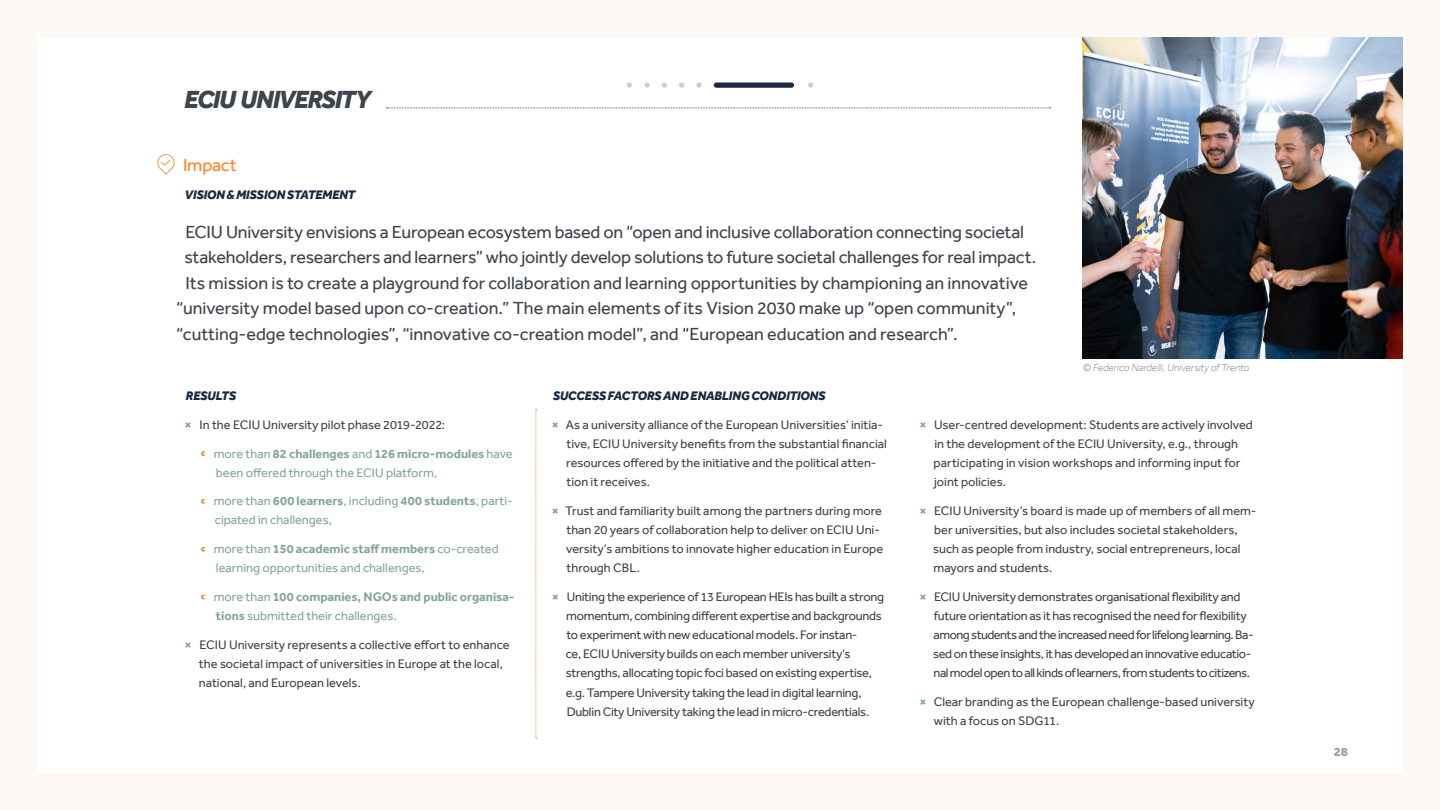
<style>
.page{position:relative;width:1440px;height:810px;background:#fff}
.page>*{position:absolute;margin:0;border:0;box-sizing:border-box;transform-origin:0 0}
.t1{font:italic 800 25.5px "Effra";letter-spacing:-.05em;color:#3d444c}
.t2{font:18px "Effra";letter-spacing:-.01em;color:#3d444c}
.t3{font:18px "Effra";letter-spacing:-.01em;color:#fe8326}
.t4{font:12.75px/19.1px "Effra";letter-spacing:-.01em;color:#3d444c}
.t5{font:12.75px/19.1px "Effra";letter-spacing:-.03em;color:#3d444c}
.t6{font:12.75px/19.1px "Effra";color:#84a59d}
.t7{font:700 12.75px/19.1px "Effra";color:#84a59d}
.t8{font:italic 800 12.75px "Effra";letter-spacing:-.02em;color:#192940}
.t9{font:800 12.75px "Effra";color:#9ea1a5}
.t10{font:italic 300 10.5px "Effra";color:#777c82}
.s1{font-weight:800;color:#84a59d}
.s2{font-weight:700}
.s3{font-weight:400}
</style>
<div class="page">
<img style="left:1083px;top:38px;width:320px;height:320px">
<div style="left:716px;top:82px;width:76px;height:6px;background:#192940"></div>
<svg style="left:387px;top:108px;width:664px;height:1px"></svg>
<svg style="left:201px;top:452px;width:4px;height:4px"></svg>
<svg style="left:201px;top:500px;width:4px;height:4px"></svg>
<svg style="left:201px;top:547px;width:4px;height:5px"></svg>
<svg style="left:201px;top:595px;width:4px;height:5px"></svg>
<svg style="left:536px;top:409px;width:1px;height:330px"></svg>
<svg style="left:157px;top:154px;width:18px;height:21px"></svg>
<div style="left:0;top:0;width:37px;height:810px;background:#fcf9f5"></div>
<div style="left:1403px;top:0;width:37px;height:810px;background:#fcf9f5"></div>
<div style="left:31px;top:0;width:1409px;height:37px;background:#fcf9f5"></div>
<div style="left:18px;top:773px;width:1422px;height:37px;background:#fcf9f5"></div>
<h1 class="t1" style="left:184px;top:84px;width:188px">ECIU UNIVERSITY</h1>
<h2 class="t3" style="left:183px;top:154px;width:55px">Impact</h2>
<p class="t8" style="left:185px;top:187px;width:172px">VISION &amp; MISSION STATEMENT</p>
<h2 class="t2" style="left:185px;top:221px;width:840px">ECIU University envisions a European ecosystem based on “open and inclusive collaboration connecting societal</h2>
<h2 class="t2" style="left:184px;top:246px;width:853px">stakeholders, researchers and learners” who jointly develop solutions to future societal challenges for real impact.</h2>
<h2 class="t2" style="left:185px;top:272px;width:844px">Its mission is to create a playground for collaboration and learning opportunities by championing an innovative</h2>
<h2 class="t2" style="left:176px;top:297px;width:842px">“university model based upon co-creation.” The main elements of its Vision 2030 make up “open community”,</h2>
<h2 class="t2" style="left:176px;top:323px;width:783px">“cutting-edge technologies”, “innovative co-creation model”, and “European education and research”.</h2>
<p class="t10" style="left:1083px;top:362px;width:168px">© Federico Nardelli, University of Trento</p>
<p class="t8" style="left:186px;top:388px;width:52px">RESULTS</p>
<p class="t4" style="left:185px;top:415px;width:262px"><span class="s1">×</span> In the ECIU University pilot phase 2019-2022:</p>
<p class="t6" style="left:214px;top:444px;width:301px">more than <span class="s2">82 challenges</span> and <span class="s2">126 micro-modules</span> have been offered through the ECIU platform,</p>
<p class="t6" style="left:214px;top:491px;width:301px">more than <span class="s2">600 learners</span>, including <span class="s2">400 students</span>, parti&shy;cipated in challenges,</p>
<p class="t6" style="left:214px;top:539px;width:287px">more than <span class="s2">150 academic staff members</span> co-created learning opportunities and challenges,</p>
<p class="t7" style="left:214px;top:587px;width:302px"><span class="s3">more than</span> 100 companies, NGOs and public organisa&shy;tions <span class="s3">submitted their challenges.</span></p>
<p class="t4" style="left:199px;top:635px;width:312px;text-indent:-14px"><span class="s1">×</span> ECIU University represents a collective effort to enhance the societal impact of universities in Europe at the local, national, and European levels.</p>
<p class="t8" style="left:553px;top:388px;width:274px">SUCCESS FACTORS AND ENABLING CONDITIONS</p>
<p class="t4" style="left:566px;top:415px;width:322px;text-indent:-14px"><span class="s1">×</span> As a university alliance of the European Universities’ initia&shy;tive, ECIU University benefits from the substantial financial resources offered by the initiative and the political atten&shy;tion it receives.</p>
<p class="t4" style="left:566px;top:501px;width:319px;text-indent:-14px"><span class="s1">×</span> Trust and familiarity built among the partners during more than 20 years of collaboration help to deliver on ECIU Uni&shy;versity’s ambitions to innovate higher education in Europe through CBL.</p>
<p class="t4" style="left:566px;top:587px;width:320px;text-indent:-14px"><span class="s1">×</span> Uniting the experience of 13 European HEIs has built a strong momentum, combining different expertise and backgrounds to experiment with new educational models. For instan-<br>ce, ECIU University builds on each member university’s strengths, allocating topic foci based on existing expertise, e.g. Tampere University taking the lead in digital learning, Dublin City University taking the lead in micro-credentials.</p>
<p class="t4" style="left:934px;top:415px;width:321px;text-indent:-14px"><span class="s1">×</span> User-centred development: Students are actively involved in the development of the ECIU University, e.g., through participating in vision workshops and informing input for joint policies.</p>
<p class="t4" style="left:933px;top:501px;width:325px;text-indent:-14px"><span class="s1">×</span> ECIU University’s board is made up of members of all mem&shy;ber universities, but also includes societal stakeholders, such as people from industry, social entrepreneurs, local mayors and students.</p>
<p class="t5" style="left:933px;top:587px;width:322px;text-indent:-14px"><span class="s1">×</span> ECIU University demonstrates organisational flexibility and future orientation as it has recognised the need for flexibility among students and the increased need for lifelong learning. Ba&shy;sed on these insights, it has developed an innovative educatio&shy;nal model open to all kinds of learners, from students to citizens.</p>
<p class="t4" style="left:934px;top:692px;width:322px;text-indent:-15px"><span class="s1">×</span> Clear branding as the European challenge-based university with a focus on SDG11.</p>
<p class="t9" style="left:1334px;top:744px;width:16px">28</p>
</div>
